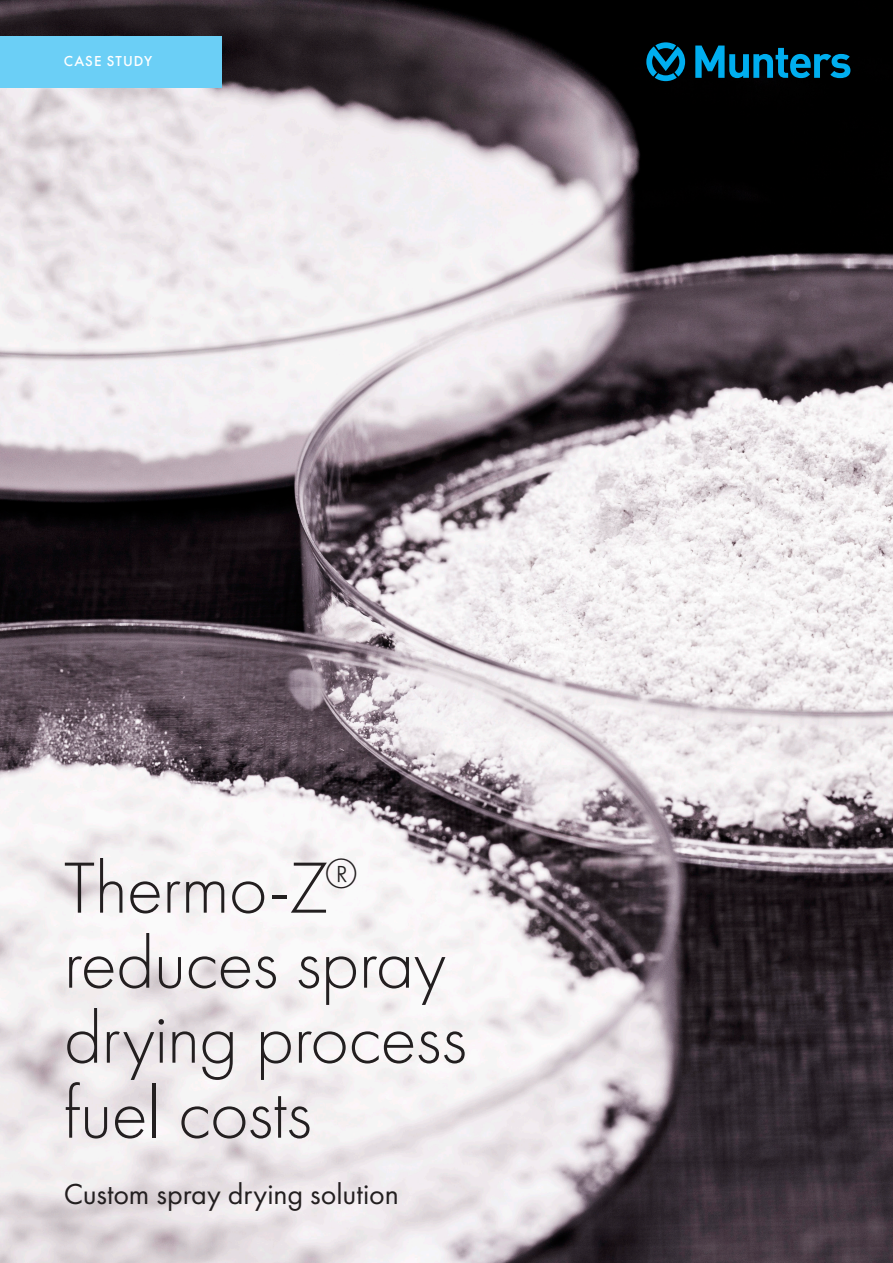
<style>
.page{position:relative;width:893px;height:1263px;background:#fff}
.page>*{position:absolute;margin:0;border:0;box-sizing:border-box;transform-origin:0 0}
.t1{font:75px/75px "Futura PT Light";letter-spacing:-.015em;color:#231f20}
.t2{font:30px "Futura PT";letter-spacing:-.005em;color:#231f20}
.t3{font:15px "Futura PT Medium";letter-spacing:.07em;color:#fff}
</style>
<div class="page">
<img style="left:0;top:0;width:893px;height:1263px">
<div style="left:0;top:36px;width:221px;height:51px;background:#6bcff6"></div>
<svg style="left:695px;top:46px;width:155px;height:32px;background:#004e6b"></svg>
<svg style="left:646px;top:42px;width:39px;height:39px;background:#005575"></svg>
<p class="t3" style="left:64px;top:52px;width:90px">CASE STUDY</p>
<p class="t1" style="left:64px;top:851px;width:405px">Thermo-Z<sup>® </sup>reduces spray drying process fuel costs</p>
<p class="t2" style="left:64px;top:1176px;width:336px">Custom spray drying solution</p>
</div>
